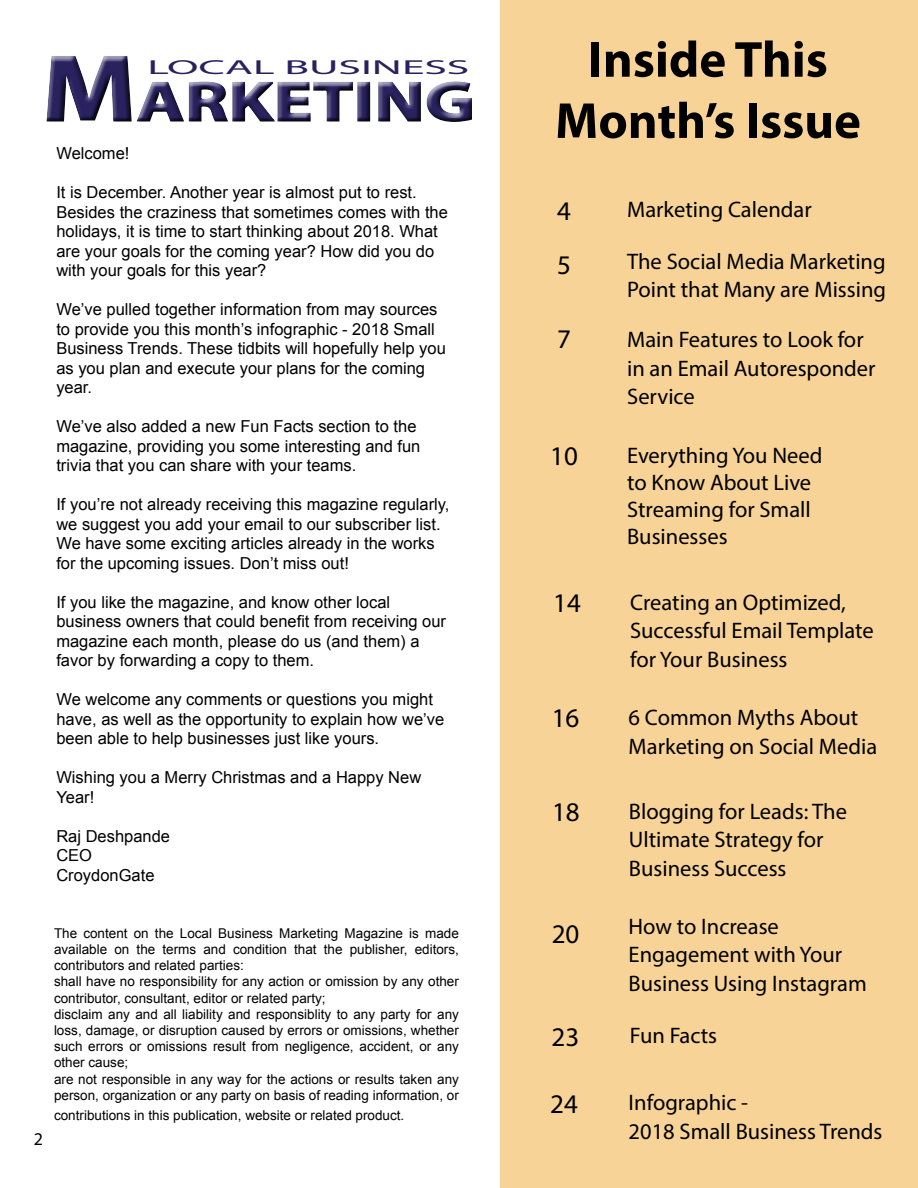
<style>
.page{position:relative;width:918px;height:1188px;background:#fff}
.page>*{position:absolute;margin:0;border:0;box-sizing:border-box;transform-origin:0 0}
.t1{font:700 56.55px "Myriad Pro";color:#2a225e;scale:1.3 1}
.t2{font:700 51px/61.2px "Myriad Pro";color:#000;text-align:center}
.t3{font:27px/53.7px "Myriad Pro";color:#000}
.t4{font:22.5px/28.5px "Myriad Pro";color:#000}
.t5{font:20.25px "Myriad Pro";color:#2a225e;scale:2.25 1}
.t6{font:18px "Myriad Pro";color:#000}
.t7{font:16.5px/19.5px "Arial";color:#000}
.t8{font:13.5px/16.2px "Arial";color:#000}
.s1{font-size:94.8px}
</style>
<div class="page">
<div style="left:500px;top:0;width:418px;height:1188px;background:#f7d397"></div>
<div style="left:42px;top:53px;width:436px;height:75px;background:#000;opacity:.75"></div>
<h1 class="t1" style="left:42px;top:65px;width:335px"><span class="s1">M</span>ARKETING</h1>
<p class="t5" style="left:147px;top:55px;width:145px">LOCAL BUSINESS</p>
<p class="t7" style="left:56px;top:144px;width:75px">Welcome!</p>
<p class="t7" style="left:56px;top:183px;width:393px">It is December. Another year is almost put to rest.<br>Besides the craziness that sometimes comes with the holidays, it is time to start thinking about 2018. What are your goals for the coming year? How did you do with your goals for this year?</p>
<p class="t7" style="left:56px;top:300px;width:391px">We’ve pulled together information from may sources to provide you this month’s infographic - 2018 Small Business Trends. These tidbits will hopefully help you as you plan and execute your plans for the coming year.</p>
<p class="t7" style="left:56px;top:417px;width:366px">We’ve also added a new Fun Facts section to the magazine, providing you some interesting and fun trivia that you can share with your teams.</p>
<p class="t7" style="left:56px;top:495px;width:395px">If you’re not already receiving this magazine regularly, we suggest you add your email to our subscriber list.<br>We have some exciting articles already in the works for the upcoming issues. Don’t miss out!</p>
<p class="t7" style="left:56px;top:592px;width:391px">If you like the magazine, and know other local business owners that could benefit from receiving our magazine each month, please do us (and them) a favor by forwarding a copy to them.</p>
<p class="t7" style="left:56px;top:690px;width:389px">We welcome any comments or questions you might have, as well as the opportunity to explain how we’ve been able to help businesses just like yours.</p>
<p class="t7" style="left:56px;top:768px;width:366px">Wishing you a Merry Christmas and a Happy New<br>Year!</p>
<p class="t7" style="left:56px;top:826px;width:115px">Raj Deshpande<br>CEO<br>CroydonGate</p>
<p class="t6" style="left:34px;top:1128px;width:11px">2</p>
<p class="t8" style="left:54px;top:925px;width:406px">The content on the Local Business Marketing Magazine is made available on the terms and condition that the publisher, editors, contributors and related parties:<br>shall have no responsibility for any action or omission by any other contributor, consultant, editor or related party;<br>disclaim any and all liability and responsiblity to any party for any loss, damage, or disruption caused by errors or omissions, whether such errors or omissions result from negligence, accident, or any other cause;<br>are not responsible in any way for the actions or results taken any person, organization or any party on basis of reading information, or</p>
<p class="t8" style="left:54px;top:1107px;width:352px">contributions in this publication, website or related product.</p>
<h2 class="t2" style="left:555px;top:27px;width:307px">Inside This<br>Month’s Issue</h2>
<h3 class="t3" style="left:557px;top:184px;width:15px">4<br>5</h3>
<h3 class="t4" style="left:627px;top:195px;width:186px">Marketing Calendar</h3>
<h3 class="t4" style="left:627px;top:247px;width:260px">The Social Media Marketing<br>Point that Many are Missing</h3>
<h3 class="t3" style="left:557px;top:312px;width:15px">7</h3>
<h3 class="t4" style="left:627px;top:325px;width:250px">Main Features to Look for in an Email Autoresponder<br>Service</h3>
<h3 class="t3" style="left:550px;top:429px;width:29px">10</h3>
<h3 class="t4" style="left:627px;top:441px;width:197px;line-height:27px">Everything You Need to Know About Live<br>Streaming for Small<br>Businesses</h3>
<h3 class="t3" style="left:553px;top:575px;width:29px">14</h3>
<h3 class="t4" style="left:630px;top:588px;width:245px">Creating an Optimized,<br>Successful Email Template for Your Business</h3>
<h3 class="t3" style="left:552px;top:691px;width:29px">16</h3>
<h3 class="t4" style="left:629px;top:703px;width:250px">6 Common Myths About<br>Marketing on Social Media</h3>
<h3 class="t3" style="left:552px;top:785px;width:29px">18</h3>
<h3 class="t4" style="left:629px;top:797px;width:220px">Blogging for Leads: The<br>Ultimate Strategy for<br>Business Success</h3>
<h3 class="t3" style="left:552px;top:907px;width:29px">20</h3>
<h3 class="t4" style="left:629px;top:912px;width:240px">How to Increase<br>Engagement with Your<br>Business Using Instagram</h3>
<h3 class="t3" style="left:552px;top:1010px;width:29px">23</h3>
<h3 class="t4" style="left:630px;top:1021px;width:89px">Fun Facts</h3>
<h3 class="t3" style="left:550px;top:1077px;width:29px">24</h3>
<h3 class="t4" style="left:629px;top:1088px;width:255px">Infographic -<br>2018 Small Business Trends</h3>
</div>
